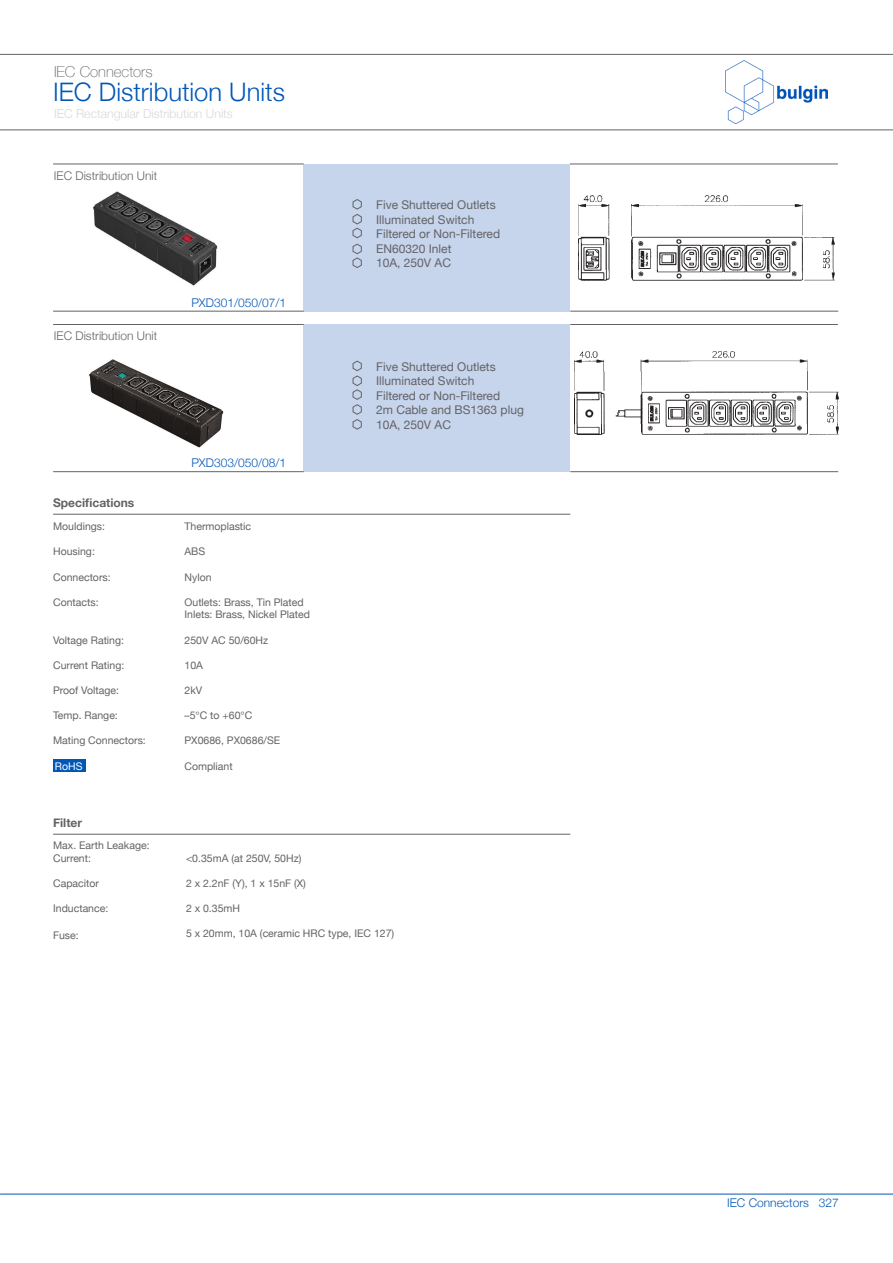
<style>
.page{position:relative;width:893px;height:1263px;background:#fff}
.page>*{position:absolute;margin:0;border:0;box-sizing:border-box;transform-origin:0 0}
.t1{font:300 25.5px "Helvetica Neue";color:#0057b8}
.t2{font:100 15px "Helvetica Neue";color:#636366}
.t3{font:300 12.3px "Helvetica Neue";color:#d8d9d7}
.t4{font:12px "Helvetica Neue";color:#636366}
.t5{font:300 12px "Helvetica Neue";color:#0057b8}
.t6{font:300 12px "Helvetica Neue";color:#636366}
.t7{font:700 12px "Helvetica Neue";color:#636366}
.t8{font:10.5px "Helvetica Neue";color:#636366}
.t9{font:10.5px "Helvetica Neue";color:#fff}
</style>
<div class="page">
<hr style="left:1px;top:1194px;width:892px;height:1px;background:#0057b8">
<img style="left:726px;top:61px;width:101px;height:63px">
<hr style="left:0;top:54px;width:893px;height:1px;background:#636366">
<hr style="left:0;top:129px;width:893px;height:1px;background:#636366">
<img style="left:89px;top:359px;width:135px;height:89px">
<img style="left:59px;top:191px;width:191px;height:120px">
<div style="left:304px;top:164px;width:266px;height:147px;background:#c6d4ec"></div>
<div style="left:304px;top:324px;width:266px;height:148px;background:#c6d4ec"></div>
<hr style="left:570px;top:324px;width:268px;height:1px;background:#636366">
<hr style="left:53px;top:311px;width:251px;height:1px;background:#636366">
<hr style="left:53px;top:164px;width:251px;height:1px;background:#636366">
<hr style="left:53px;top:471px;width:251px;height:1px;background:#636366">
<hr style="left:53px;top:514px;width:517px;height:1px;background:#636366">
<hr style="left:53px;top:834px;width:517px;height:1px;background:#636366">
<hr style="left:570px;top:311px;width:268px;height:1px;background:#636366">
<hr style="left:570px;top:164px;width:268px;height:1px;background:#636366">
<hr style="left:570px;top:471px;width:268px;height:1px;background:#636366">
<hr style="left:53px;top:324px;width:251px;height:1px;background:#636366">
<svg style="left:352px;top:199px;width:10px;height:69px"></svg>
<svg style="left:352px;top:360px;width:10px;height:70px"></svg>
<div style="left:53px;top:759px;width:32px;height:13px;background:#0057b8"></div>
<img style="left:578px;top:195px;width:257px;height:86px">
<img style="left:574px;top:351px;width:265px;height:83px">
<p class="t2" style="left:54px;top:60px;width:100px">IEC Connectors</p>
<p class="t1" style="left:53px;top:72px;width:233px">IEC Distribution Units</p>
<p class="t3" style="left:54px;top:104px;width:180px">IEC Rectangular Distribution Units</p>
<p class="t6" style="left:54px;top:166px;width:105px">IEC Distribution Unit</p>
<p class="t6" style="left:54px;top:326px;width:105px">IEC Distribution Unit</p>
<p class="t7" style="left:53px;top:494px;width:83px">Specifications</p>
<p class="t8" style="left:53px;top:519px;width:53px">Mouldings:</p>
<p class="t8" style="left:53px;top:544px;width:43px">Housing:</p>
<p class="t8" style="left:53px;top:569px;width:59px">Connectors:</p>
<p class="t8" style="left:53px;top:594px;width:47px">Contacts:</p>
<p class="t8" style="left:53px;top:632px;width:72px">Voltage Rating:</p>
<p class="t8" style="left:53px;top:657px;width:73px">Current Rating:</p>
<p class="t8" style="left:53px;top:683px;width:67px">Proof Voltage:</p>
<p class="t8" style="left:53px;top:708px;width:66px">Temp. Range:</p>
<p class="t8" style="left:53px;top:733px;width:94px">Mating Connectors:</p>
<p class="t9" style="left:55px;top:758px;width:29px">RoHS</p>
<p class="t7" style="left:53px;top:814px;width:31px">Filter</p>
<p class="t8" style="left:53px;top:838px;width:98px">Max. Earth Leakage:</p>
<p class="t8" style="left:53px;top:850px;width:39px">Current:</p>
<p class="t8" style="left:53px;top:876px;width:47px">Capacitor</p>
<p class="t8" style="left:53px;top:901px;width:57px">Inductance:</p>
<p class="t8" style="left:53px;top:928px;width:27px">Fuse:</p>
<p class="t5" style="left:191px;top:293px;width:96px">PXD301/050/07/1</p>
<p class="t5" style="left:191px;top:453px;width:96px">PXD303/050/08/1</p>
<p class="t8" style="left:184px;top:519px;width:68px">Thermoplastic</p>
<p class="t8" style="left:184px;top:544px;width:22px">ABS</p>
<p class="t8" style="left:184px;top:569px;width:29px">Nylon</p>
<p class="t8" style="left:184px;top:594px;width:121px">Outlets: Brass, Tin Plated</p>
<p class="t8" style="left:184px;top:607px;width:127px">Inlets: Brass, Nickel Plated</p>
<p class="t8" style="left:184px;top:632px;width:85px">250V AC 50/60Hz</p>
<p class="t8" style="left:184px;top:657px;width:20px">10A</p>
<p class="t8" style="left:184px;top:683px;width:19px">2kV</p>
<p class="t8" style="left:184px;top:708px;width:69px">–5°C to +60°C</p>
<p class="t8" style="left:184px;top:733px;width:97px">PX0686, PX0686/SE</p>
<p class="t8" style="left:184px;top:758px;width:50px">Compliant</p>
<p class="t4" style="left:376px;top:197px;width:121px">Five Shuttered Outlets</p>
<p class="t4" style="left:376px;top:211px;width:100px">Illuminated Switch</p>
<p class="t4" style="left:376px;top:225px;width:126px">Filtered or Non-Filtered</p>
<p class="t4" style="left:376px;top:240px;width:77px">EN60320 Inlet</p>
<p class="t4" style="left:376px;top:254px;width:76px">10A, 250V AC</p>
<p class="t4" style="left:376px;top:358px;width:121px">Five Shuttered Outlets</p>
<p class="t4" style="left:376px;top:372px;width:100px">Illuminated Switch</p>
<p class="t4" style="left:376px;top:387px;width:126px">Filtered or Non-Filtered</p>
<p class="t4" style="left:376px;top:401px;width:149px">2m Cable and BS1363 plug</p>
<p class="t4" style="left:376px;top:416px;width:76px">10A, 250V AC</p>
<p class="t8" style="left:186px;top:850px;width:117px">&lt;0.35mA (at 250V, 50Hz)</p>
<p class="t8" style="left:186px;top:876px;width:122px">2 x 2.2nF (Y), 1 x 15nF (X)</p>
<p class="t8" style="left:186px;top:901px;width:56px">2 x 0.35mH</p>
<p class="t8" style="left:186px;top:926px;width:210px">5 x 20mm, 10A (ceramic HRC type, IEC 127)</p>
<p class="t5" style="left:727px;top:1193px;width:113px">IEC Connectors 327</p>
</div>
